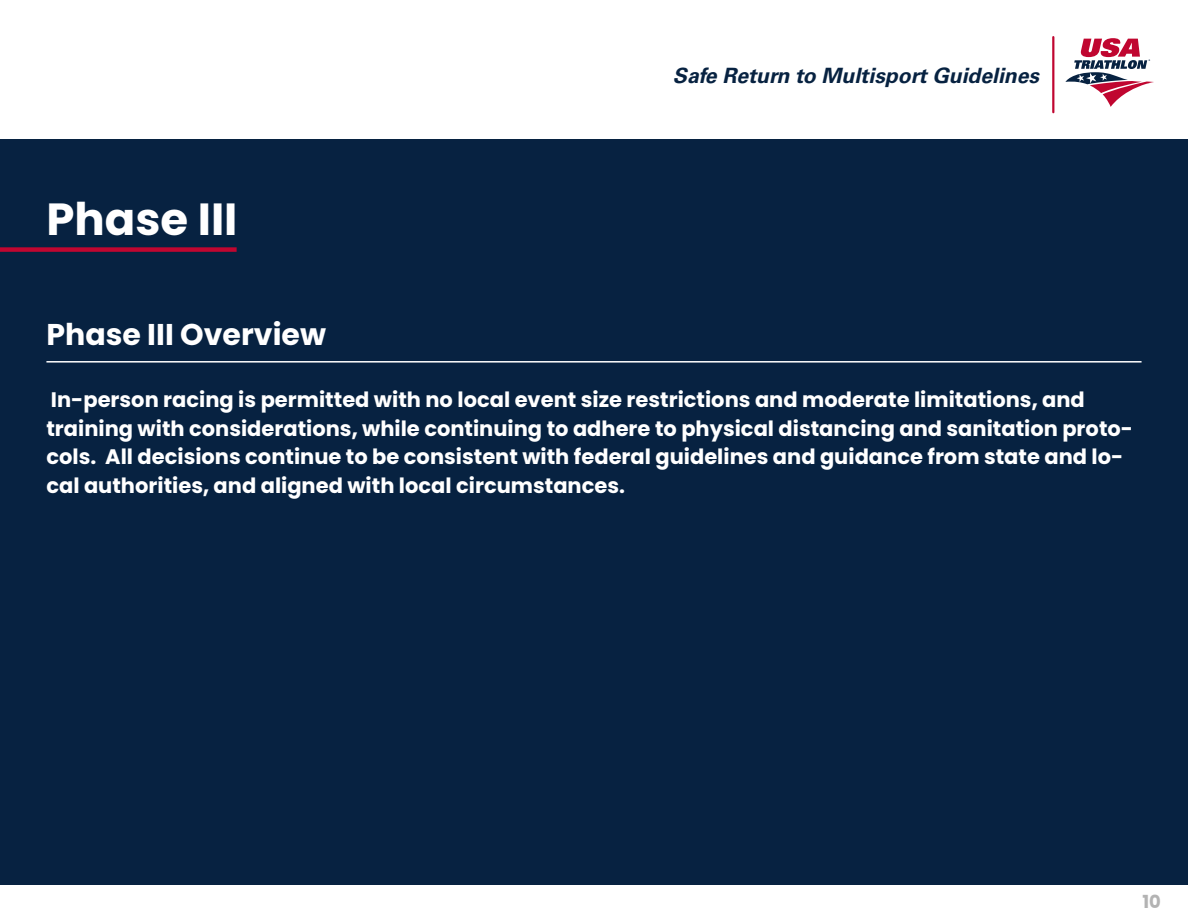
<style>
.page{position:relative;width:1188px;height:918px;background:#fff}
.page>*{position:absolute;margin:0;border:0;box-sizing:border-box;transform-origin:0 0}
.t1{font:700 45px "Poppins";color:#fff}
.t2{font:700 30px "Poppins";color:#fff}
.t3{font:italic 700 21.15px "Univers";color:#072241}
.t4{font:700 21px/28.5px "Poppins";color:#fff}
.t5{font:700 18px "Poppins";color:#b3b3b3}
</style>
<div class="page">
<div style="left:0;top:139px;width:1188px;height:746px;background:#072241"></div>
<svg style="left:1065px;top:38px;width:89px;height:69px"></svg>
<hr style="left:1052px;top:37px;width:2px;height:75px;background:#c00630">
<hr style="left:46px;top:361px;width:1096px;height:2px;background:#fff">
<div style="left:0;top:247px;width:237px;height:5px;background:#c00630"></div>
<h1 class="t1" style="left:46px;top:193px;width:193px">Phase III</h1>
<h2 class="t2" style="left:46px;top:317px;width:281px">Phase III Overview</h2>
<p class="t3" style="left:673px;top:63px;width:368px">Safe Return to Multisport Guidelines</p>
<p class="t4" style="left:46px;top:386px;width:1088px">In-person racing is permitted with no local event size restrictions and moderate limitations, and training with considerations, while continuing to adhere to physical distancing and sanitation proto&shy;cols. All decisions continue to be consistent with federal guidelines and guidance from state and lo&shy;cal authorities, and aligned with local circumstances.</p>
<p class="t5" style="left:1142px;top:891px;width:20px">10</p>
</div>
